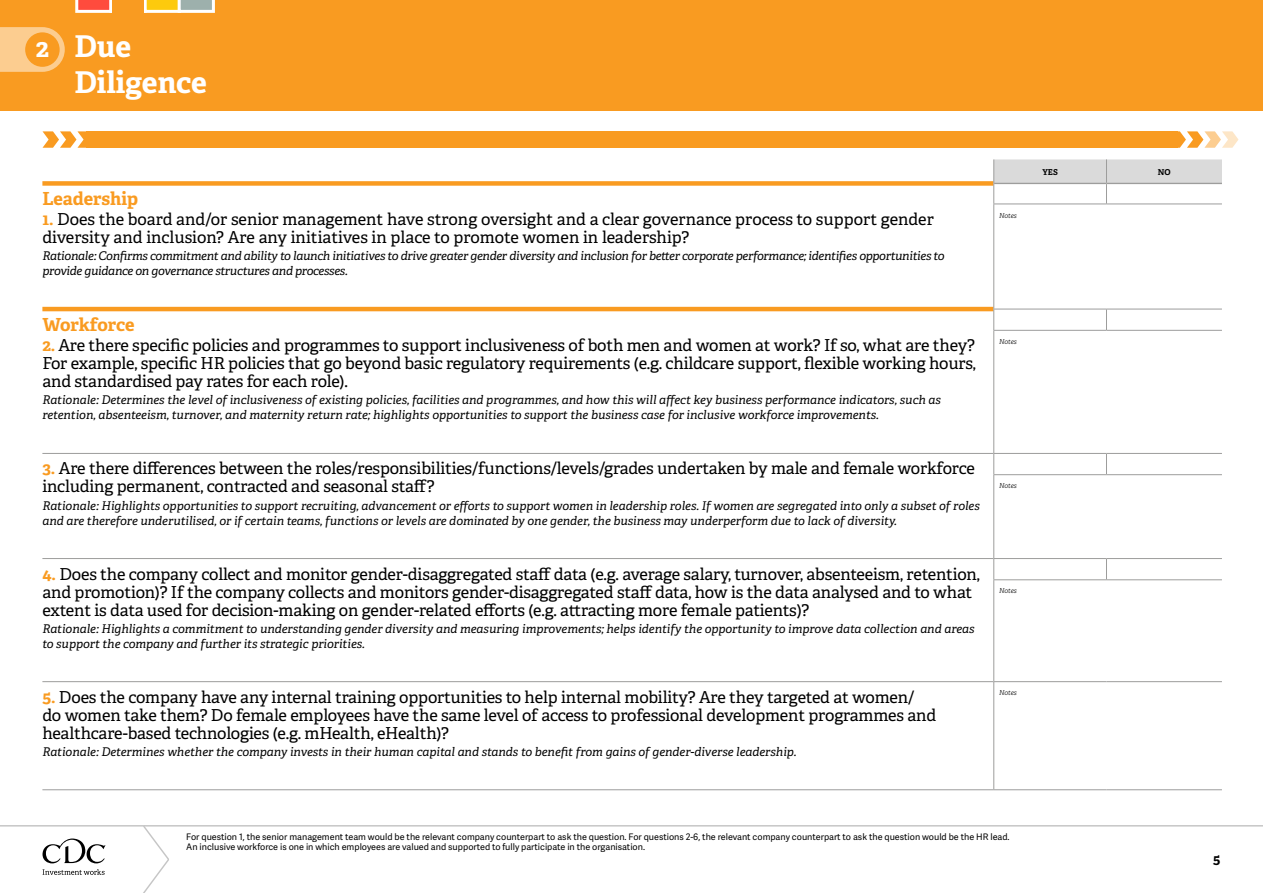
<style>
.page{position:relative;width:1263px;height:893px;background:#fff}
.page>*{position:absolute;margin:0;border:0;box-sizing:border-box;transform-origin:0 0}
.t1{font:700 30px/36px "Adelle PE";color:#fff}
.t2{font:700 18px "Adelle PE";letter-spacing:-.005em;color:#f99b21}
.t3{font:16.5px/18px "Adelle PE";letter-spacing:-.01em;color:#000}
.t4{font:700 13.5px "Adelle PE";color:#000}
.t5{font:italic 12px/15px "Adelle PE";color:#000}
.t6{font:italic 12px/15px "Adelle PE";letter-spacing:-.02em;color:#000}
.t7{font:9px/10.8px "Adelle Sans";color:#000}
.t8{font:700 8.1px "Adelle PE";color:#000}
.t9{font:italic 6.75px "Adelle PE Lt";letter-spacing:-.01em;color:#000}
.s1{font-size:25.5px}
.s2{font-weight:700;color:#f99b21}
</style>
<div class="page">
<svg style="left:0;top:825px;width:1263px;height:68px"></svg>
<div style="left:0;top:0;width:1263px;height:111px;background:#f99b21"></div>
<svg style="left:75px;top:0;width:140px;height:13px"></svg>
<svg style="left:0;top:27px;width:65px;height:45px;background:#fbc682"></svg>
<div style="left:25px;top:32px;width:35px;height:35px;background:#f99b21;border-radius:50%"></div>
<div style="left:112px;top:0;width:32px;height:16px;background:#f99b21"></div>
<div style="left:86px;top:131px;width:1092px;height:17px;background:#f99b21"></div>
<svg style="left:43px;top:131px;width:43px;height:17px"></svg>
<svg style="left:1178px;top:131px;width:60px;height:17px"></svg>
<div style="left:42px;top:181px;width:951px;height:5px;background:#f99b21"></div>
<hr style="left:42px;top:307px;width:951px;height:4px;background:#f99b21">
<hr style="left:42px;top:453px;width:951px;height:1px;background:#9d9d9c">
<hr style="left:42px;top:558px;width:951px;height:1px;background:#9d9d9c">
<hr style="left:42px;top:681px;width:951px;height:1px;background:#9d9d9c">
<svg style="left:993px;top:159px;width:229px;height:45px"></svg>
<hr style="left:993px;top:204px;width:113px;height:1px;background:#9d9d9c">
<hr style="left:993px;top:204px;width:1px;height:105px;background:#9d9d9c">
<hr style="left:1106px;top:204px;width:116px;height:1px;background:#9d9d9c">
<hr style="left:993px;top:309px;width:113px;height:1px;background:#9d9d9c">
<svg style="left:993px;top:309px;width:1px;height:21px"></svg>
<hr style="left:1106px;top:309px;width:116px;height:1px;background:#9d9d9c">
<svg style="left:1106px;top:309px;width:1px;height:21px"></svg>
<hr style="left:993px;top:330px;width:113px;height:1px;background:#9d9d9c">
<hr style="left:993px;top:331px;width:1px;height:122px;background:#9d9d9c">
<hr style="left:1106px;top:330px;width:116px;height:1px;background:#9d9d9c">
<hr style="left:993px;top:453px;width:113px;height:1px;background:#9d9d9c">
<svg style="left:993px;top:454px;width:1px;height:20px"></svg>
<hr style="left:1106px;top:453px;width:116px;height:1px;background:#9d9d9c">
<svg style="left:1106px;top:454px;width:1px;height:20px"></svg>
<hr style="left:993px;top:474px;width:113px;height:1px;background:#9d9d9c">
<hr style="left:993px;top:475px;width:1px;height:83px;background:#9d9d9c">
<hr style="left:1106px;top:474px;width:116px;height:1px;background:#9d9d9c">
<hr style="left:993px;top:558px;width:113px;height:1px;background:#9d9d9c">
<svg style="left:993px;top:559px;width:1px;height:20px"></svg>
<hr style="left:1106px;top:558px;width:116px;height:1px;background:#9d9d9c">
<svg style="left:1106px;top:559px;width:1px;height:20px"></svg>
<hr style="left:993px;top:579px;width:113px;height:1px;background:#9d9d9c">
<hr style="left:993px;top:580px;width:1px;height:101px;background:#9d9d9c">
<hr style="left:1106px;top:579px;width:116px;height:1px;background:#9d9d9c">
<hr style="left:993px;top:681px;width:113px;height:1px;background:#9d9d9c">
<hr style="left:993px;top:682px;width:1px;height:107px;background:#9d9d9c">
<hr style="left:1106px;top:681px;width:116px;height:1px;background:#9d9d9c">
<hr style="left:994px;top:789px;width:112px;height:1px;background:#9d9d9c">
<hr style="left:1106px;top:789px;width:116px;height:1px;background:#9d9d9c">
<hr style="left:42px;top:789px;width:952px;height:1px;background:#9d9d9c">
<h1 class="t1" style="left:74px;top:27px;width:134px;text-indent:-39px"><span class="s1">2</span> Due<br>Diligence</h1>
<p class="t2" style="left:42px;top:185px;width:97px">Leadership</p>
<p class="t3" style="left:42px;top:209px;width:893px"><span class="s2">1.</span> Does the board and/or senior management have strong oversight and a clear governance process to support gender diversity and inclusion? Are any initiatives in place to promote women in leadership?</p>
<p class="t6" style="left:42px;top:248px;width:903px">Rationale: Confirms commitment and ability to launch initiatives to drive greater gender diversity and inclusion for better corporate performance; identifies opportunities to provide guidance on governance structures and processes.</p>
<p class="t2" style="left:42px;top:312px;width:94px">Workforce</p>
<p class="t3" style="left:42px;top:336px;width:935px;text-align:justify"><span class="s2">2.</span> Are there specific policies and programmes to support inclusiveness of both men and women at work? If so, what are they?<br>For example, specific HR policies that go beyond basic regulatory requirements (e.g. childcare support, flexible working hours, and standardised pay rates for each role).</p>
<p class="t5" style="left:42px;top:392px;width:900px">Rationale: Determines the level of inclusiveness of existing policies, facilities and programmes, and how this will affect key business performance indicators, such as retention, absenteeism, turnover, and maternity return rate; highlights opportunities to support the business case for inclusive workforce improvements.</p>
<p class="t3" style="left:42px;top:459px;width:934px"><span class="s2">3.</span> Are there differences between the roles/responsibilities/functions/levels/grades undertaken by male and female workforce including permanent, contracted and seasonal staff?</p>
<p class="t5" style="left:42px;top:497px;width:939px">Rationale: Highlights opportunities to support recruiting, advancement or efforts to support women in leadership roles. If women are segregated into only a subset of roles and are therefore underutilised, or if certain teams, functions or levels are dominated by one gender, the business may underperform due to lack of diversity.</p>
<p class="t3" style="left:42px;top:564px;width:939px"><span class="s2">4.</span> Does the company collect and monitor gender-disaggregated staff data (e.g. average salary, turnover, absenteeism, retention, and promotion)? If the company collects and monitors gender-disaggregated staff data, how is the data analysed and to what extent is data used for decision-making on gender-related efforts (e.g. attracting more female patients)?</p>
<p class="t5" style="left:42px;top:620px;width:934px">Rationale: Highlights a commitment to understanding gender diversity and measuring improvements; helps identify the opportunity to improve data collection and areas to support the company and further its strategic priorities.</p>
<p class="t3" style="left:42px;top:687px;width:895px"><span class="s2">5.</span> Does the company have any internal training opportunities to help internal mobility? Are they targeted at women/ do women take them? Do female employees have the same level of access to professional development programmes and healthcare-based technologies (e.g. mHealth, eHealth)?</p>
<p class="t5" style="left:42px;top:743px;width:755px">Rationale: Determines whether the company invests in their human capital and stands to benefit from gains of gender-diverse leadership.</p>
<p class="t9" style="left:999px;top:210px;width:19px">Notes</p>
<p class="t9" style="left:999px;top:337px;width:19px">Notes</p>
<p class="t9" style="left:999px;top:481px;width:19px">Notes</p>
<p class="t9" style="left:999px;top:586px;width:19px">Notes</p>
<p class="t9" style="left:999px;top:688px;width:19px">Notes</p>
<p class="t8" style="left:1042px;top:166px;width:17px">YES</p>
<p class="t8" style="left:1158px;top:166px;width:14px">NO</p>
<p class="t7" style="left:186px;top:831px;width:825px">For question 1, the senior management team would be the relevant company counterpart to ask the question. For questions 2-6, the relevant company counterpart to ask the question would be the HR lead.<br>An inclusive workforce is one in which employees are valued and supported to fully participate in the organisation.</p>
<p class="t4" style="left:1213px;top:850px;width:9px">5</p>
</div>
